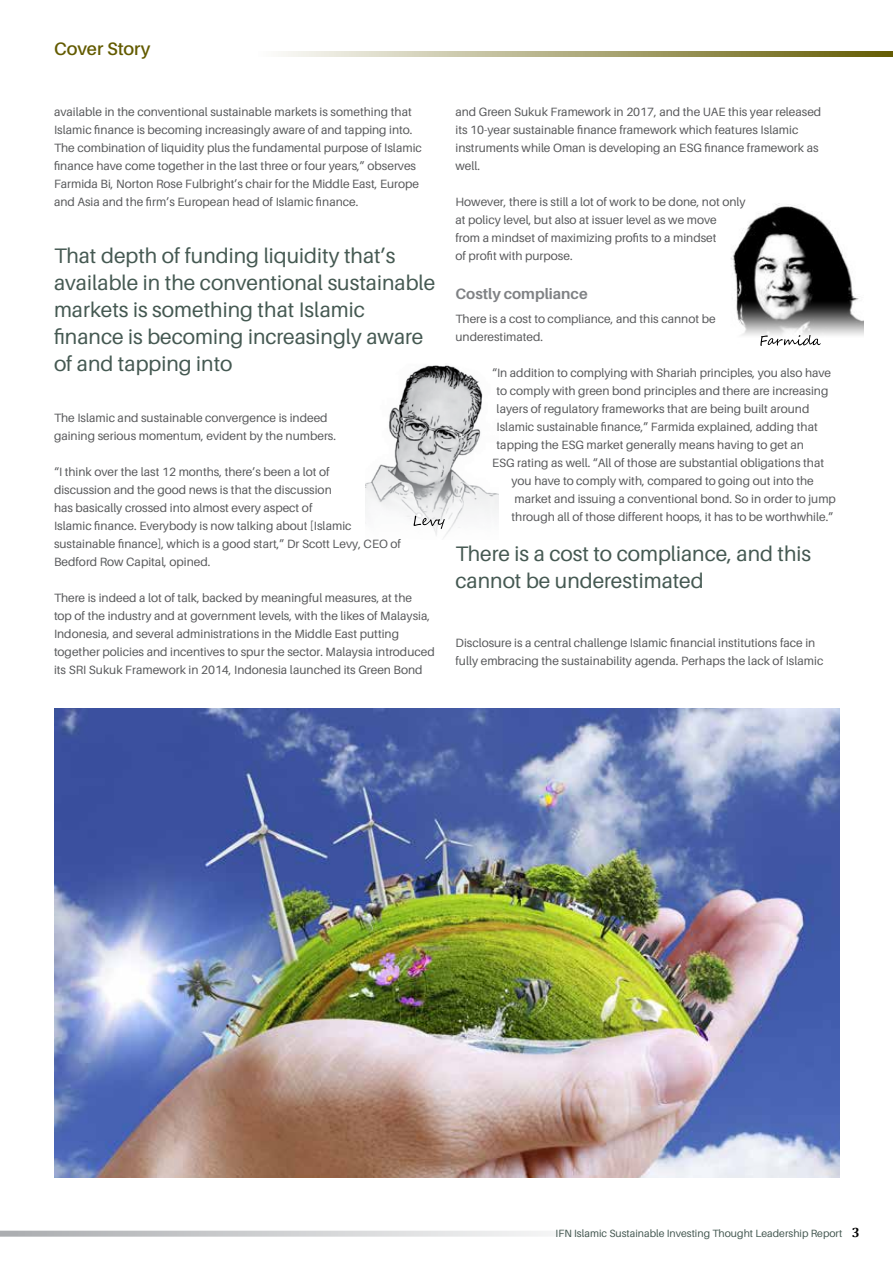
<style>
.page{position:relative;width:893px;height:1263px;background:#fff}
.page>*{position:absolute;margin:0;border:0;box-sizing:border-box;transform-origin:0 0}
.t1{font:21px/27px "Aileron";color:#455952}
.t2{font:600 18px "Aileron";color:#635b00}
.t3{font:700 15px "Aileron";color:#808285}
.t4{font:12px/18px "Aileron";color:#58595b}
.t5{font:10.5px "Aileron";color:#455952}
.s1{font-family:"Cambria";font-weight:700;font-size:13.5px;color:#000}
</style>
<div class="page">
<svg style="left:0;top:1231px;width:553px;height:6px;background:#d1d2d4"></svg>
<svg style="left:281px;top:51px;width:612px;height:6px;background:#ada97b"></svg>
<img style="left:731px;top:204px;width:132px;height:132px">
<svg style="left:760px;top:335px;width:61px;height:11px"></svg>
<img style="left:365px;top:365px;width:133px;height:173px">
<svg style="left:414px;top:516px;width:31px;height:13px"></svg>
<img style="left:54px;top:708px;width:785px;height:470px">
<h2 class="t2" style="left:54px;top:39px;width:98px">Cover Story</h2>
<p class="t4" style="left:54px;top:103px;width:369px">available in the conventional sustainable markets is something that Islamic finance is becoming increasingly aware of and tapping into.<br>The combination of liquidity plus the fundamental purpose of Islamic finance have come together in the last three or four years,” observes Farmida Bi, Norton Rose Fulbright’s chair for the Middle East, Europe and Asia and the firm’s European head of Islamic finance.</p>
<h1 class="t1" style="left:54px;top:243px;width:383px">That depth of funding liquidity that’s available in the conventional sustainable markets is something that Islamic finance is becoming increasingly aware of and tapping into</h1>
<p class="t4" style="left:54px;top:409px;width:284px">The Islamic and sustainable convergence is indeed gaining serious momentum, evident by the numbers.</p>
<p class="t4" style="left:54px;top:463px;width:349px">“I think over the last 12 months, there’s been a lot of<br>discussion and the good news is that the discussion<br>has basically crossed into almost every aspect of<br>Islamic finance. Everybody is now talking about [Islamic sustainable finance], which is a good start,” Dr Scott Levy, CEO of Bedford Row Capital, opined.</p>
<p class="t4" style="left:54px;top:589px;width:382px">There is indeed a lot of talk, backed by meaningful measures, at the<br>top of the industry and at government levels, with the likes of Malaysia, Indonesia, and several administrations in the Middle East putting together policies and incentives to spur the sector. Malaysia introduced its SRI Sukuk Framework in 2014, Indonesia launched its Green Bond</p>
<p class="t4" style="left:455px;top:103px;width:367px">and Green Sukuk Framework in 2017, and the UAE this year released its 10-year sustainable finance framework which features Islamic instruments while Oman is developing an ESG finance framework as well.</p>
<p class="t4" style="left:455px;top:193px;width:292px">However, there is still a lot of work to be done, not only at policy level, but also at issuer level as we move<br>from a mindset of maximizing profits to a mindset<br>of profit with purpose.</p>
<p class="t3" style="left:455px;top:285px;width:134px">Costly compliance</p>
<p class="t4" style="left:455px;top:310px;width:262px">There is a cost to compliance, and this cannot be underestimated.</p>
<p class="t4" style="left:492px;top:364px;width:341px">“In addition to complying with Shariah principles, you also have</p>
<p class="t4" style="left:496px;top:382px;width:333px">to comply with green bond principles and there are increasing</p>
<p class="t4" style="left:496px;top:400px;width:314px">layers of regulatory frameworks that are being built around</p>
<p class="t4" style="left:496px;top:418px;width:323px">Islamic sustainable finance,” Farmida explained, adding that</p>
<p class="t4" style="left:496px;top:436px;width:309px">tapping the ESG market generally means having to get an</p>
<p class="t4" style="left:492px;top:454px;width:334px">ESG rating as well. “All of those are substantial obligations that</p>
<p class="t4" style="left:511px;top:472px;width:304px">you have to comply with, compared to going out into the</p>
<p class="t4" style="left:514px;top:490px;width:323px">market and issuing a conventional bond. So in order to jump</p>
<p class="t4" style="left:511px;top:508px;width:323px">through all of those different hoops, it has to be worthwhile.”</p>
<h1 class="t1" style="left:455px;top:541px;width:357px">There is a cost to compliance, and this cannot be underestimated</h1>
<p class="t4" style="left:455px;top:634px;width:369px">Disclosure is a central challenge Islamic financial institutions face in fully embracing the sustainability agenda. Perhaps the lack of Islamic</p>
<p class="t5" style="left:556px;top:1228px;width:306px">IFN Islamic Sustainable Investing Thought Leadership Report <span class="s1">3</span></p>
</div>
